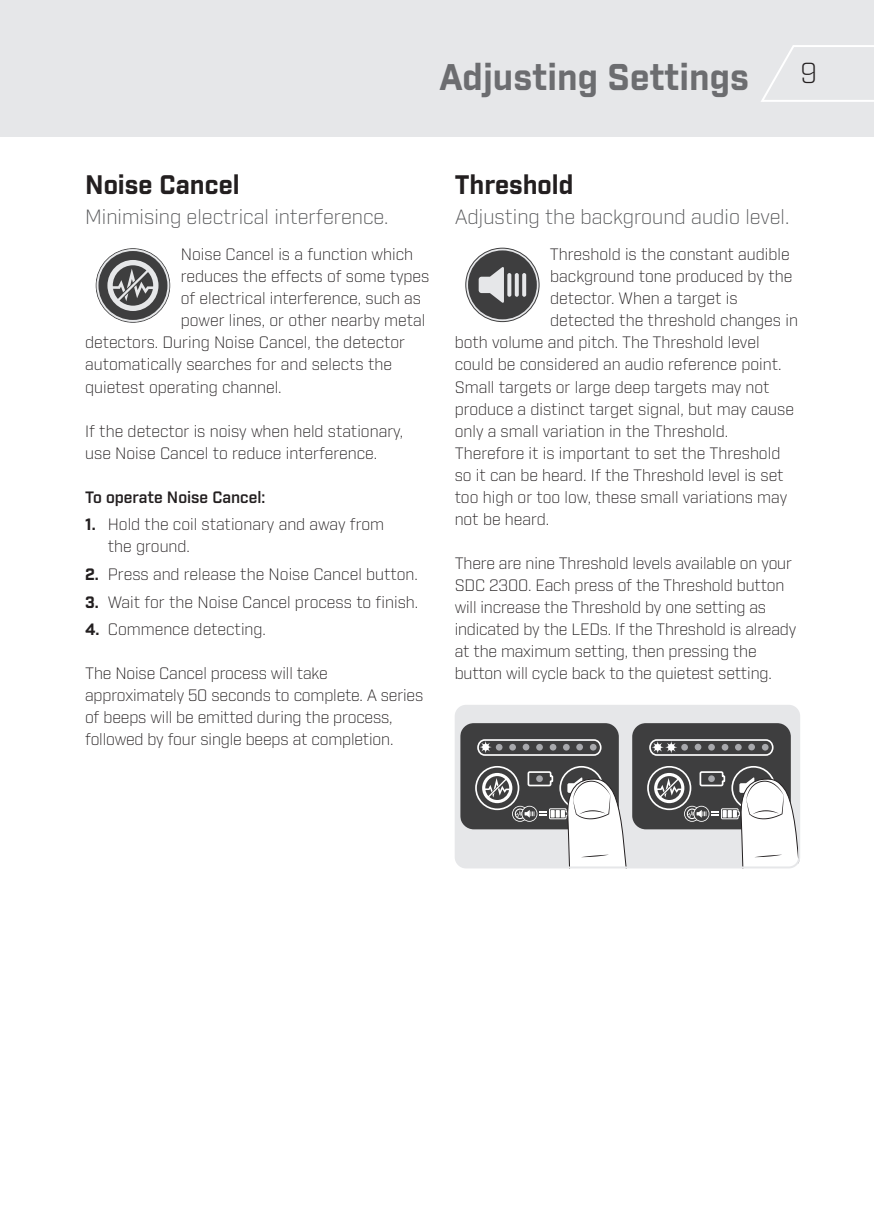
<style>
.page{position:relative;width:874px;height:1225px;background:#fff}
.page>*{position:absolute;margin:0;border:0;box-sizing:border-box;transform-origin:0 0}
.t1{font:700 36px "Industry";color:#6c6d70}
.t2{font:300 28px "Industry";color:#231f20}
.t3{font:700 26px "Industry";color:#231f20}
.t4{font:300 20px "Industry";color:#57585a}
.t5{font:300 16px/22px "Industry";color:#231f20}
.t6{font:600 16px "Industry";color:#231f20}
.s1{font-weight:700}
</style>
<div class="page">
<div style="left:0;top:0;width:873px;height:136px;background:#e6e7e9"></div>
<svg style="left:761px;top:45px;width:112px;height:57px"></svg>
<svg style="left:96px;top:249px;width:73px;height:73px"></svg>
<svg style="left:465px;top:248px;width:74px;height:73px"></svg>
<div style="left:465px;top:248px;width:74px;height:74px;border:1px solid #3e3e3f;border-radius:50%"></div>
<div style="left:468px;top:250px;width:68px;height:69px;background:#3e3e3f;border-radius:50%"></div>
<svg style="left:514px;top:273px;width:4px;height:24px"></svg>
<svg style="left:507px;top:273px;width:4px;height:24px"></svg>
<svg style="left:522px;top:273px;width:4px;height:24px"></svg>
<svg style="left:478px;top:267px;width:25px;height:36px"></svg>
<div style="left:455px;top:706px;width:343px;height:161px;background:#e6e7e9;border-radius:10px"></div>
<div style="left:460px;top:723px;width:158px;height:106px;background:#3e3e3f;border-radius:14px"></div>
<svg style="left:477px;top:739px;width:124px;height:17px"></svg>
<div style="left:632px;top:723px;width:158px;height:106px;background:#3e3e3f;border-radius:14px"></div>
<svg style="left:475px;top:766px;width:324px;height:102px"></svg>
<svg style="left:649px;top:739px;width:124px;height:17px"></svg>
<div style="left:454px;top:705px;width:345px;height:163px;border:2px solid #e6e7e9;border-radius:10px"></div>
<h1 class="t1" style="left:439px;top:55px;width:311px">Adjusting Settings</h1>
<h2 class="t2" style="left:799px;top:56px;width:19px">9</h2>
<h3 class="t3" style="left:85px;top:169px;width:156px">Noise Cancel</h3>
<p class="t4" style="left:85px;top:205px;width:305px">Minimising electrical interference.</p>
<p class="t5" style="left:181px;top:244px;width:234px">Noise Cancel is a function which</p>
<p class="t5" style="left:181px;top:266px;width:250px">reduces the effects of some types</p>
<p class="t5" style="left:181px;top:288px;width:242px">of electrical interference, such as</p>
<p class="t5" style="left:181px;top:310px;width:246px">power lines, or other nearby metal</p>
<p class="t5" style="left:85px;top:332px;width:321px">detectors. During Noise Cancel, the detector</p>
<p class="t5" style="left:85px;top:354px;width:308px">automatically searches for and selects the</p>
<p class="t5" style="left:85px;top:376px;width:198px">quietest operating channel.</p>
<p class="t5" style="left:85px;top:420px;width:319px">If the detector is noisy when held stationary, use Noise Cancel to reduce interference.</p>
<p class="t6" style="left:85px;top:487px;width:182px">To operate Noise Cancel:</p>
<p class="t5" style="left:108px;top:514px;width:278px;text-indent:-23px"><span class="s1">1.</span> Hold the coil stationary and away from the ground.</p>
<p class="t5" style="left:85px;top:563px;width:334px"><span class="s1">2.</span> Press and release the Noise Cancel button.</p>
<p class="t5" style="left:85px;top:591px;width:334px"><span class="s1">3.</span> Wait for the Noise Cancel process to finish.</p>
<p class="t5" style="left:85px;top:619px;width:182px"><span class="s1">4.</span> Commence detecting.</p>
<p class="t5" style="left:85px;top:662px;width:339px">The Noise Cancel process will take approximately 50 seconds to complete. A series of beeps will be emitted during the process, followed by four single beeps at completion.</p>
<h3 class="t3" style="left:454px;top:169px;width:120px">Threshold</h3>
<p class="t4" style="left:454px;top:205px;width:336px">Adjusting the background audio level.</p>
<p class="t5" style="left:549px;top:244px;width:241px">Threshold is the constant audible</p>
<p class="t5" style="left:550px;top:266px;width:243px">background tone produced by the</p>
<p class="t5" style="left:550px;top:288px;width:189px">detector. When a target is</p>
<p class="t5" style="left:550px;top:310px;width:249px">detected the threshold changes in</p>
<p class="t5" style="left:454px;top:332px;width:306px">both volume and pitch. The Threshold level</p>
<p class="t5" style="left:454px;top:354px;width:328px">could be considered an audio reference point.</p>
<p class="t5" style="left:454px;top:376px;width:316px">Small targets or large deep targets may not</p>
<p class="t5" style="left:454px;top:398px;width:340px">produce a distinct target signal, but may cause</p>
<p class="t5" style="left:454px;top:420px;width:275px">only a small variation in the Threshold.</p>
<p class="t5" style="left:454px;top:442px;width:327px">Therefore it is important to set the Threshold</p>
<p class="t5" style="left:454px;top:464px;width:330px">so it can be heard. If the Threshold level is set</p>
<p class="t5" style="left:454px;top:486px;width:334px">too high or too low, these small variations may</p>
<p class="t5" style="left:454px;top:508px;width:96px">not be heard.</p>
<p class="t5" style="left:454px;top:552px;width:343px">There are nine Threshold levels available on your SDC 2300. Each press of the Threshold button will increase the Threshold by one setting as indicated by the LEDs. If the Threshold is already at the maximum setting, then pressing the button will cycle back to the quietest setting.</p>
</div>
